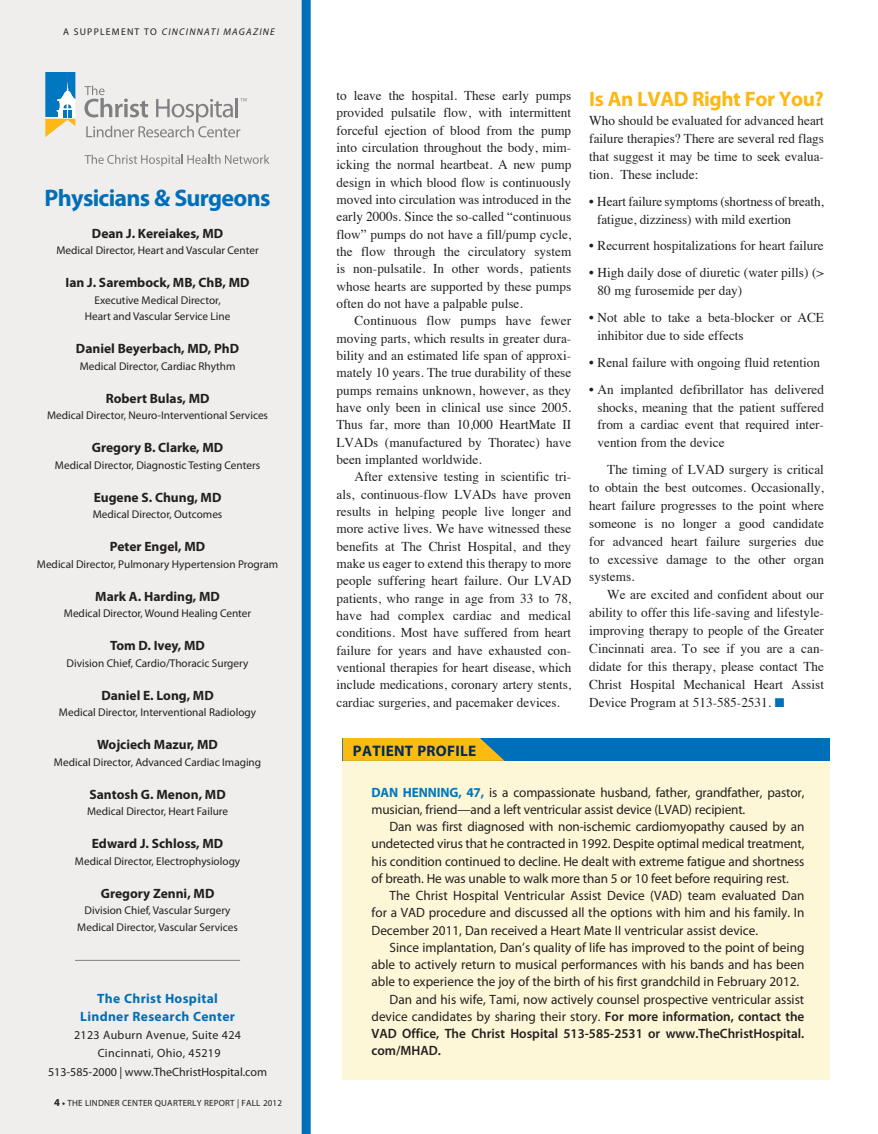
<style>
.page{position:relative;width:878px;height:1134px;background:#fff}
.page>*{position:absolute;margin:0;border:0;box-sizing:border-box;transform-origin:0 0}
.t1{font:700 24px "Myriad Pro";letter-spacing:-.03em;color:#006fba}
.t2{font:700 21px "Myriad Pro";letter-spacing:-.02em;color:#fcb814}
.t3{font:700 15.3px "Myriad Pro";letter-spacing:.02em;color:#002c55}
.t4{font:13.5px/17.2px "Times";color:#231f20;text-align:justify}
.t5{font:13.5px/17.2px "Myriad Pro";letter-spacing:-.01em;color:#231f20;text-align:justify}
.t6{font:700 13.5px "Myriad Pro";color:#231f20}
.t7{font:700 13.5px/18px "Myriad Pro";letter-spacing:.025em;color:#006fba;text-align:center}
.t8{font:12px "Myriad Pro";letter-spacing:.025em;color:#231f20}
.t9{font:12px "Myriad Pro";color:#231f20}
.t10{font:11.25px "Myriad Pro";color:#231f20}
.t11{font:italic 9.75px "Myriad Pro";letter-spacing:.125em;color:#231f20}
.t12{font:9px "Myriad Pro";letter-spacing:.02em;color:#231f20}
.s1{font-style:normal}
.s2{font-weight:700;font-size:10.5px}
.s3{font-weight:700}
.s4{color:#006fba}
.s5{font-weight:700;color:#0077c0}
.s6{font-weight:600}
</style>
<div class="page">
<div style="left:343px;top:761px;width:487px;height:319px;background:#fef7d7"></div>
<div style="left:0;top:0;width:302px;height:1134px;background:#f0eeec"></div>
<div style="left:302px;top:0;width:8px;height:1134px;background:#006fba"></div>
<svg style="left:45px;top:72px;width:30px;height:65px"></svg>
<svg style="left:84px;top:86px;width:163px;height:51px"></svg>
<svg style="left:84px;top:155px;width:185px;height:11px"></svg>
<hr style="left:75px;top:960px;width:165px;height:1px;background:#7e8083">
<div style="left:343px;top:738px;width:487px;height:23px;background:#006fba"></div>
<svg style="left:343px;top:738px;width:161px;height:23px"></svg>
<p class="t11" style="left:63px;top:26px;width:213px"><span class="s1">A SUPPLEMENT TO</span> CINCINNATI MAGAZINE</p>
<p class="t1" style="left:45px;top:182px;width:227px">Physicians &amp; Surgeons</p>
<p class="t6" style="left:92px;top:224px;width:133px">Dean J. Kereiakes, MD</p>
<p class="t10" style="left:56px;top:244px;width:204px">Medical Director, Heart and Vascular Center</p>
<p class="t6" style="left:66px;top:274px;width:185px">Ian J. Sarembock, MB, ChB, MD</p>
<p class="t10" style="left:94px;top:293px;width:128px">Executive Medical Director,</p>
<p class="t10" style="left:85px;top:310px;width:147px">Heart and Vascular Service Line</p>
<p class="t6" style="left:76px;top:340px;width:165px">Daniel Beyerbach, MD, PhD</p>
<p class="t10" style="left:80px;top:359px;width:157px">Medical Director, Cardiac Rhythm</p>
<p class="t6" style="left:106px;top:389px;width:105px">Robert Bulas, MD</p>
<p class="t10" style="left:47px;top:409px;width:222px">Medical Director, Neuro-Interventional Services</p>
<p class="t6" style="left:92px;top:439px;width:133px">Gregory B. Clarke, MD</p>
<p class="t10" style="left:55px;top:458px;width:207px">Medical Director, Diagnostic Testing Centers</p>
<p class="t6" style="left:94px;top:488px;width:129px">Eugene S. Chung, MD</p>
<p class="t10" style="left:93px;top:508px;width:131px">Medical Director, Outcomes</p>
<p class="t6" style="left:110px;top:538px;width:97px">Peter Engel, MD</p>
<p class="t10" style="left:37px;top:557px;width:243px">Medical Director, Pulmonary Hypertension Program</p>
<p class="t6" style="left:95px;top:587px;width:126px">Mark A. Harding, MD</p>
<p class="t10" style="left:64px;top:607px;width:189px">Medical Director, Wound Healing Center</p>
<p class="t6" style="left:110px;top:637px;width:96px">Tom D. Ivey, MD</p>
<p class="t10" style="left:67px;top:656px;width:183px">Division Chief, Cardio/Thoracic Surgery</p>
<p class="t6" style="left:101px;top:686px;width:114px">Daniel E. Long, MD</p>
<p class="t10" style="left:59px;top:706px;width:199px">Medical Director, Interventional Radiology</p>
<p class="t6" style="left:97px;top:736px;width:122px">Wojciech Mazur, MD</p>
<p class="t10" style="left:54px;top:755px;width:209px">Medical Director, Advanced Cardiac Imaging</p>
<p class="t6" style="left:89px;top:785px;width:138px">Santosh G. Menon, MD</p>
<p class="t10" style="left:87px;top:805px;width:142px">Medical Director, Heart Failure</p>
<p class="t6" style="left:92px;top:835px;width:133px">Edward J. Schloss, MD</p>
<p class="t10" style="left:75px;top:854px;width:167px">Medical Director, Electrophysiology</p>
<p class="t6" style="left:101px;top:884px;width:115px">Gregory Zenni, MD</p>
<p class="t10" style="left:84px;top:904px;width:148px">Division Chief, Vascular Surgery</p>
<p class="t10" style="left:77px;top:920px;width:162px">Medical Director, Vascular Services</p>
<p class="t7" style="left:80px;top:989px;width:156px">The Christ Hospital<br>Lindner Research Center</p>
<p class="t8" style="left:74px;top:1027px;width:168px">2123 Auburn Avenue, Suite 424</p>
<p class="t8" style="left:98px;top:1045px;width:124px">Cincinnati, Ohio, 45219</p>
<p class="t9" style="left:48px;top:1065px;width:221px">513-585-2000 | www.TheChristHospital.com</p>
<p class="t12" style="left:54px;top:1097px;width:229px"><span class="s2">4</span> <span class="s3">•</span> THE LINDNER CENTER QUARTERLY REPORT | FALL 2012</p>
<p class="t4" style="left:336px;top:86px;width:236px">to leave the hospital. These early pumps provided pulsatile flow, with intermittent forceful ejection of blood from the pump into circulation throughout the body, mim&shy;icking the normal heartbeat. A new pump design in which blood flow is continuously moved into circulation was introduced in the early 2000s. Since the so-called “continuous flow” pumps do not have a fill/pump cycle, the flow through the circulatory system is non-pulsatile. In other words, patients whose hearts are supported by these pumps often do not have a palpable pulse.</p>
<p class="t4" style="left:336px;top:311px;width:236px;text-indent:18px">Continuous flow pumps have fewer moving parts, which results in greater dura&shy;bility and an estimated life span of approxi&shy;mately 10 years. The true durability of these pumps remains unknown, however, as they have only been in clinical use since 2005.<br>Thus far, more than 10,000 HeartMate II LVADs (manufactured by Thoratec) have been implanted worldwide.</p>
<p class="t4" style="left:336px;top:467px;width:236px;text-indent:18px">After extensive testing in scientific tri&shy;als, continuous-flow LVADs have proven results in helping people live longer and more active lives. We have witnessed these benefits at The Christ Hospital, and they make us eager to extend this therapy to more people suffering heart failure. Our LVAD patients, who range in age from 33 to 78, have had complex cardiac and medical conditions. Most have suffered from heart failure for years and have exhausted con&shy;ventional therapies for heart disease, which include medications, coronary artery stents, cardiac surgeries, and pacemaker devices.</p>
<p class="t3" style="left:353px;top:741px;width:125px">PATIENT PROFILE</p>
<p class="t2" style="left:589px;top:85px;width:236px">Is An LVAD Right For You?</p>
<p class="t4" style="left:589px;top:111px;width:236px;line-height:17.9px">Who should be evaluated for advanced heart failure therapies? There are several red flags that suggest it may be time to seek evalua&shy;tion. These include:</p>
<p class="t4" style="left:597px;top:191px;width:228px;line-height:17.9px;text-indent:-8px">• Heart failure symptoms (shortness of breath, fatigue, dizziness) with mild exertion</p>
<p class="t4" style="left:589px;top:236px;width:236px">• Recurrent hospitalizations for heart failure</p>
<p class="t4" style="left:597px;top:263px;width:228px;line-height:17.9px;text-indent:-8px">• High daily dose of diuretic (water pills) (&gt;<br>80 mg furosemide per day)</p>
<p class="t4" style="left:597px;top:307px;width:228px;line-height:17.9px;text-indent:-8px">• Not able to take a beta-blocker or ACE inhibitor due to side effects</p>
<p class="t4" style="left:589px;top:352px;width:232px">• Renal failure with ongoing fluid retention</p>
<p class="t4" style="left:597px;top:379px;width:228px;line-height:17.9px;text-indent:-8px">• An implanted defibrillator has delivered shocks, meaning that the patient suffered from a cardiac event that required inter&shy;vention from the device</p>
<p class="t4" style="left:589px;top:460px;width:236px;line-height:17.9px;text-indent:18px">The timing of LVAD surgery is critical to obtain the best outcomes. Occasionally, heart failure progresses to the point where someone is no longer a good candidate for advanced heart failure surgeries due to excessive damage to the other organ systems.</p>
<p class="t4" style="left:589px;top:585px;width:236px;line-height:17.9px;text-indent:18px">We are excited and confident about our ability to offer this life-saving and lifestyle&shy;improving therapy to people of the Greater Cincinnati area. To see if you are a can&shy;didate for this therapy, please contact The Christ Hospital Mechanical Heart Assist Device Program at 513-585-2531. <span class="s4">■</span></p>
<p class="t5" style="left:371px;top:783px;width:434px"><span class="s5">DAN HENNING, 47,</span> is a compassionate husband, father, grandfather, pastor, musician, friend—and a left ventricular assist device (LVAD) recipient.</p>
<p class="t5" style="left:371px;top:818px;width:434px;text-indent:18px">Dan was first diagnosed with non-ischemic cardiomyopathy caused by an undetected virus that he contracted in 1992. Despite optimal medical treatment, his condition continued to decline. He dealt with extreme fatigue and shortness of breath. He was unable to walk more than 5 or 10 feet before requiring rest.</p>
<p class="t5" style="left:371px;top:887px;width:434px;text-indent:18px">The Christ Hospital Ventricular Assist Device (VAD) team evaluated Dan for a VAD procedure and discussed all the options with him and his family. In December 2011, Dan received a Heart Mate II ventricular assist device.</p>
<p class="t5" style="left:371px;top:939px;width:434px;text-indent:18px">Since implantation, Dan’s quality of life has improved to the point of being able to actively return to musical performances with his bands and has been able to experience the joy of the birth of his first grandchild in February 2012.</p>
<p class="t5" style="left:371px;top:990px;width:434px;text-indent:18px">Dan and his wife, Tami, now actively counsel prospective ventricular assist device candidates by sharing their story. <span class="s6">For more information, contact the VAD Office, The Christ Hospital 513-585-2531 or www.TheChristHospital. com/MHAD.</span></p>
</div>
